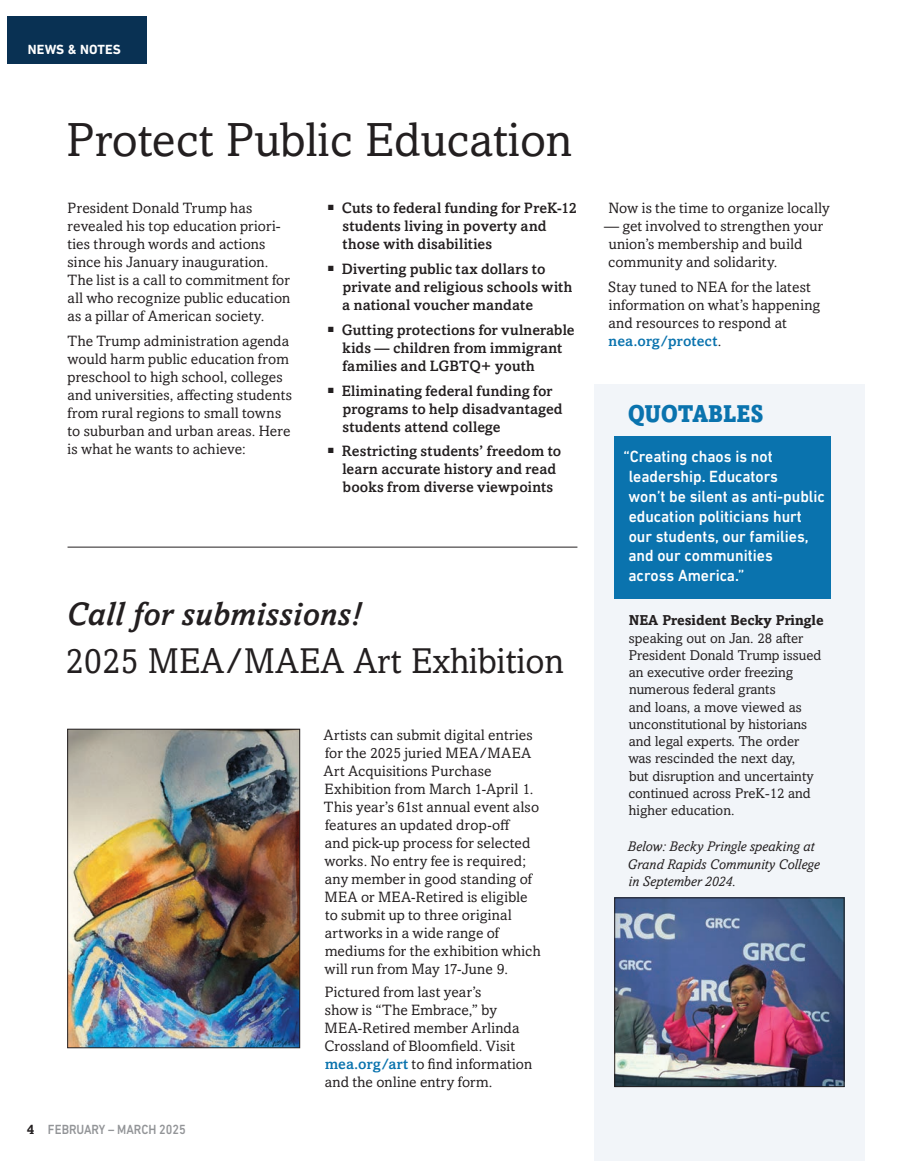
<style>
.page{position:relative;width:905px;height:1161px;background:#fff}
.page>*{position:absolute;margin:0;border:0;box-sizing:border-box;transform-origin:0 0}
.P-style_TITLE{font:48px "Amasis MT Pro";color:#231f20}
.P-style_SUBTITLE{font:36px "Amasis MT Pro";color:#231f20}
.P-style_SUBTITLE-2{font:italic 500 33px "Amasis MT Pro";letter-spacing:.01em;color:#231f20}
.P-style_QUOTABLES{font:900 24px "Amasis MT Pro";letter-spacing:-.01em;color:#0a73ae;scale:.9 1}
.P-style_QUOTE_BOX{font:500 16.5px/19.8px "DIN Next LT Pro";color:#fff;scale:.95 1}
.P-style_INTRO{font:15px/18px "Amasis MT Pro";letter-spacing:.01em;color:#231f20}
.P-style_INTRO-2{font:500 15px/18px "Amasis MT Pro";letter-spacing:.015em;color:#231f20}
.P-style_CAPTION{font:14.25px/17.2px "Amasis MT Pro";color:#231f20}
.P-style_CAPTION-2{font:italic 14.25px/17.2px "Amasis MT Pro";color:#231f20}
.t1{font:500 13.5px "DIN Next LT Pro";color:#939598;scale:.9 1}
.P-style_SECTION{font:700 13.5px "DIN Next LT Pro";letter-spacing:.01em;color:#fff}
.s1{font-family:"Amasis MT Pro";font-weight:700;color:#231f20}
.s2{font-weight:500;color:#0a73ae}
.s3{font-weight:700}
</style>
<div class="page">
<div style="left:594px;top:385px;width:270px;height:776px;background:#f2f5f9"></div>
<div style="left:614px;top:437px;width:217px;height:162px;background:#0a73ae"></div>
<div style="left:7px;top:17px;width:139px;height:47px;background:#093153"></div>
<img style="left:69px;top:731px;width:229px;height:315px">
<div style="left:67px;top:729px;width:233px;height:319px;border:1px solid #231f20"></div>
<hr style="left:68px;top:547px;width:509px;height:1px;background:#231f20">
<img style="left:616px;top:900px;width:226px;height:185px">
<div style="left:614px;top:898px;width:230px;height:189px;border:1px solid #231f20"></div>
<p class="P-style_SECTION" style="left:28px;top:42px;width:94px">NEWS &amp; NOTES</p>
<p class="P-style_TITLE" style="left:66px;top:112px;width:507px">Protect Public Education</p>
<p class="P-style_INTRO" style="left:68px;top:199px;width:224px">President Donald Trump has revealed his top education priori‑ ties through words and actions since his January inauguration.<br>The list is a call to commitment for all who recognize public education as a pillar of American society.</p>
<p class="P-style_INTRO" style="left:68px;top:332px;width:226px">The Trump administration agenda would harm public education from preschool to high school, colleges and universities, affecting students from rural regions to small towns to suburban and urban areas. Here is what he wants to achieve:</p>
<p class="P-style_INTRO-2" style="left:342px;top:199px;width:237px">Cuts to federal funding for PreK‑12 students living in poverty and those with disabilities</p>
<p class="P-style_INTRO-2" style="left:342px;top:260px;width:232px">Diverting public tax dollars to private and religious schools with a national voucher mandate</p>
<p class="P-style_INTRO-2" style="left:342px;top:321px;width:234px">Gutting protections for vulnerable kids — children from immigrant families and LGBTQ+ youth</p>
<p class="P-style_INTRO-2" style="left:342px;top:382px;width:222px">Eliminating federal funding for programs to help disadvantaged students attend college</p>
<p class="P-style_INTRO-2" style="left:342px;top:442px;width:221px">Restricting students’ freedom to learn accurate history and read books from diverse viewpoints</p>
<p class="P-style_SUBTITLE-2" style="left:66px;top:594px;width:296px">Call for submissions!</p>
<p class="P-style_SUBTITLE" style="left:65px;top:640px;width:500px">2025 MEA/MAEA Art Exhibition</p>
<p class="t1" style="left:27px;top:1122px;width:178px"><span class="s1">4</span> FEBRUARY – MARCH 2025</p>
<p class="P-style_INTRO" style="left:323px;top:726px;width:219px">Artists can submit digital entries for the 2025 juried MEA/MAEA<br>Art Acquisitions Purchase<br>Exhibition from March 1‑April 1.<br>This year’s 61st annual event also features an updated drop‑off<br>and pick‑up process for selected works. No entry fee is required; any member in good standing of<br>MEA or MEA‑Retired is eligible to submit up to three original artworks in a wide range of mediums for the exhibition which will run from May 17‑June 9.</p>
<p class="P-style_INTRO" style="left:324px;top:983px;width:209px">Pictured from last year’s<br>show is “The Embrace,” by<br>MEA‑Retired member Arlinda<br>Crossland of Bloomfield. Visit <span class="s2">mea.org/art</span> to find information and the online entry form.</p>
<p class="P-style_INTRO" style="left:608px;top:199px;width:223px">Now is the time to organize locally</p>
<p class="P-style_INTRO" style="left:604px;top:217px;width:221px">— get involved to strengthen your union’s membership and build community and solidarity.</p>
<p class="P-style_INTRO" style="left:608px;top:278px;width:214px">Stay tuned to NEA for the latest information on what’s happening and resources to respond at <span class="s2">nea.org/protect</span>.</p>
<p class="P-style_QUOTABLES" style="left:628px;top:399px;width:152px">QUOTABLES</p>
<p class="P-style_QUOTE_BOX" style="left:623px;top:447px;width:213px">“Creating chaos is not leadership. Educators<br>won’t be silent as anti‑public education politicians hurt<br>our students, our families, and our communities<br>across America.”</p>
<p class="P-style_CAPTION" style="left:628px;top:612px;width:197px"><span class="s3">NEA President Becky Pringle </span>speaking out on Jan. 28 after<br>President Donald Trump issued an executive order freezing numerous federal grants<br>and loans, a move viewed as unconstitutional by historians and legal experts. The order was rescinded the next day,<br>but disruption and uncertainty continued across PreK‑12 and higher education.</p>
<p class="P-style_CAPTION-2" style="left:627px;top:838px;width:193px">Below: Becky Pringle speaking at<br>Grand Rapids Community College in September 2024.</p>
</div>
